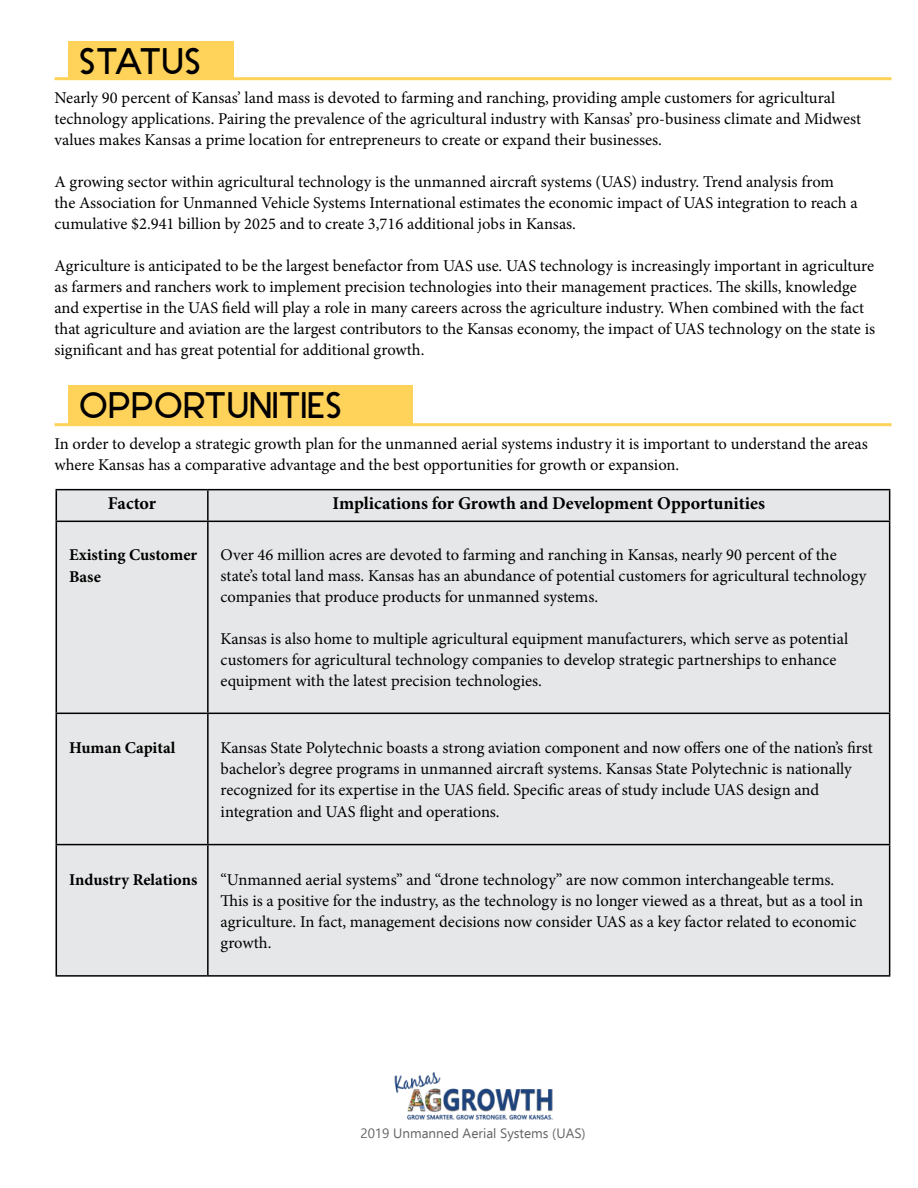
<style>
.page{position:relative;width:918px;height:1188px;background:#fff}
.page>*{position:absolute;margin:0;border:0;box-sizing:border-box;transform-origin:0 0}
.t1{font:34.5px "Stark";color:#000}
.t2{font:700 18px "Minion Pro";letter-spacing:-.005em;color:#000}
.t3{font:16.5px/21px "Minion Pro";letter-spacing:-.005em;color:#000}
.t4{font:700 16.5px/21.6px "Minion Pro";letter-spacing:-.005em;color:#000}
.t5{font:13.5px "Ebrima";color:#636466}
</style>
<div class="page">
<img style="left:394px;top:1072px;width:159px;height:48px">
<div style="left:55px;top:489px;width:834px;height:486px;background:#e6e7e8"></div>
<hr style="left:56px;top:489px;width:152px;height:1px;background:#000">
<hr style="left:56px;top:490px;width:1px;height:31px;background:#000">
<hr style="left:208px;top:489px;width:682px;height:1px;background:#000">
<hr style="left:207px;top:490px;width:2px;height:31px;background:#000">
<hr style="left:889px;top:490px;width:1px;height:31px;background:#000">
<hr style="left:56px;top:521px;width:152px;height:1px;background:#000">
<hr style="left:56px;top:522px;width:1px;height:191px;background:#000">
<hr style="left:208px;top:521px;width:682px;height:1px;background:#000">
<hr style="left:207px;top:522px;width:2px;height:191px;background:#000">
<hr style="left:889px;top:522px;width:1px;height:191px;background:#000">
<hr style="left:56px;top:713px;width:152px;height:1px;background:#000">
<hr style="left:56px;top:714px;width:1px;height:130px;background:#000">
<hr style="left:208px;top:713px;width:682px;height:1px;background:#000">
<hr style="left:207px;top:714px;width:2px;height:130px;background:#000">
<hr style="left:889px;top:714px;width:1px;height:130px;background:#000">
<hr style="left:56px;top:844px;width:152px;height:1px;background:#000">
<hr style="left:56px;top:845px;width:1px;height:130px;background:#000">
<hr style="left:208px;top:844px;width:682px;height:1px;background:#000">
<hr style="left:207px;top:845px;width:2px;height:130px;background:#000">
<hr style="left:889px;top:845px;width:1px;height:130px;background:#000">
<hr style="left:56px;top:975px;width:152px;height:2px;background:#000">
<hr style="left:208px;top:975px;width:682px;height:2px;background:#000">
<div style="left:68px;top:41px;width:165px;height:39px;background:#ffd25a"></div>
<hr style="left:55px;top:77px;width:837px;height:3px;background:#ffd25a">
<div style="left:68px;top:386px;width:344px;height:38px;background:#ffd25a"></div>
<hr style="left:55px;top:423px;width:837px;height:3px;background:#ffd25a">
<h1 class="t1" style="left:79px;top:34px;width:124px">STATUS</h1>
<p class="t3" style="left:54px;top:88px;width:808px">Nearly 90 percent of Kansas’ land mass is devoted to farming and ranching, providing ample customers for agricultural technology applications. Pairing the prevalence of the agricultural industry with Kansas’ pro-business climate and Midwest values makes Kansas a prime location for entrepreneurs to create or expand their businesses.</p>
<p class="t3" style="left:54px;top:172px;width:805px">A growing sector within agricultural technology is the unmanned aircraft systems (UAS) industry. Trend analysis from the Association for Unmanned Vehicle Systems International estimates the economic impact of UAS integration to reach a cumulative $2.941 billion by 2025 and to create 3,716 additional jobs in Kansas.</p>
<p class="t3" style="left:54px;top:256px;width:822px">Agriculture is anticipated to be the largest benefactor from UAS use. UAS technology is increasingly important in agriculture as farmers and ranchers work to implement precision technologies into their management practices. The skills, knowledge and expertise in the UAS field will play a role in many careers across the agriculture industry. When combined with the fact that agriculture and aviation are the largest contributors to the Kansas economy, the impact of UAS technology on the state is significant and has great potential for additional growth.</p>
<h1 class="t1" style="left:79px;top:379px;width:265px">OPPORTUNITIES</h1>
<p class="t3" style="left:54px;top:433px;width:815px">In order to develop a strategic growth plan for the unmanned aerial systems industry it is important to understand the areas where Kansas has a comparative advantage and the best opportunities for growth or expansion.</p>
<p class="t2" style="left:108px;top:492px;width:50px">Factor</p>
<p class="t2" style="left:332px;top:492px;width:434px">Implications for Growth and Development Opportunities</p>
<p class="t4" style="left:69px;top:545px;width:130px">Existing Customer<br>Base</p>
<p class="t3" style="left:221px;top:545px;width:647px">Over 46 million acres are devoted to farming and ranching in Kansas, nearly 90 percent of the state’s total land mass. Kansas has an abundance of potential customers for agricultural technology companies that produce products for unmanned systems.</p>
<p class="t3" style="left:221px;top:629px;width:629px">Kansas is also home to multiple agricultural equipment manufacturers, which serve as potential customers for agricultural technology companies to develop strategic partnerships to enhance equipment with the latest precision technologies.</p>
<p class="t4" style="left:69px;top:738px;width:108px">Human Capital</p>
<p class="t3" style="left:221px;top:738px;width:654px">Kansas State Polytechnic boasts a strong aviation component and now offers one of the nation’s first bachelor’s degree programs in unmanned aircraft systems. Kansas State Polytechnic is nationally recognized for its expertise in the UAS field. Specific areas of study include UAS design and integration and UAS flight and operations.</p>
<p class="t4" style="left:69px;top:869px;width:130px">Industry Relations</p>
<p class="t3" style="left:221px;top:869px;width:644px">“Unmanned aerial systems” and “drone technology” are now common interchangeable terms.<br>This is a positive for the industry, as the technology is no longer viewed as a threat, but as a tool in agriculture. In fact, management decisions now consider UAS as a key factor related to economic growth.</p>
<p class="t5" style="left:360px;top:1124px;width:227px">2019 Unmanned Aerial Systems (UAS)</p>
</div>
